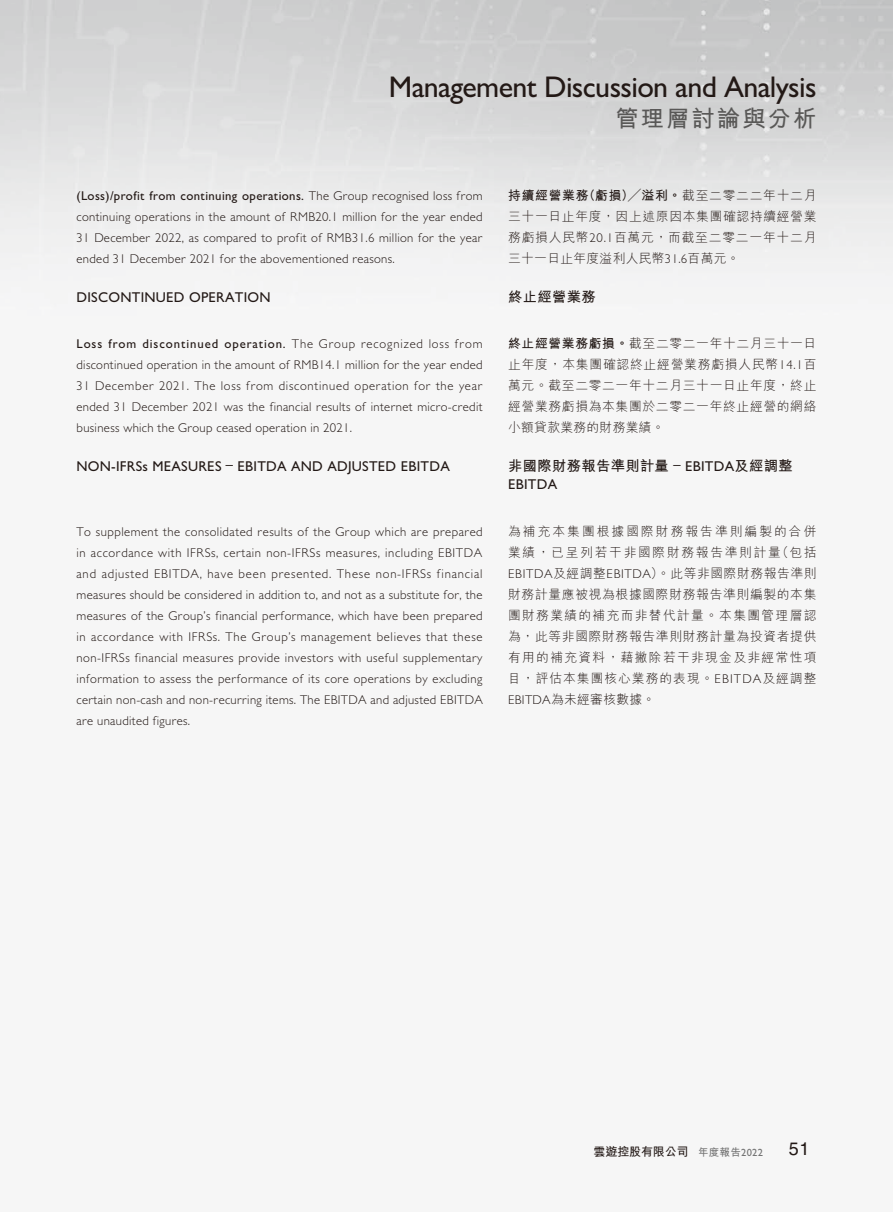
<style>
.page{position:relative;width:893px;height:1212px;background:#fff}
.page>*{position:absolute;margin:0;border:0;box-sizing:border-box;transform-origin:0 0}
.t1{font:500 30px "Gill Sans";letter-spacing:-.02em;color:#231916}
.t2{font:700 23.25px "M Hei HK";letter-spacing:.095em;color:#595857}
.t3{font:18px "Helvetica LT Std";color:#231916}
.t4{font:500 14.25px "Gill Sans";letter-spacing:.02em;color:#231916}
.t5{font:700 14.25px "M Hei HK";letter-spacing:.03em;color:#231916}
.t6{font:300 12.75px/21px "Gill Sans";letter-spacing:.025em;color:#231916;text-align:justify}
.t7{font:300 12.75px/21px "M Hei HK";letter-spacing:.055em;color:#231916;text-align:justify}
.t8{font:700 12px "M Hei HK";letter-spacing:-.01em;color:#231916}
.s1{font-weight:500}
.s2{font-weight:700}
.s3{font-family:"Gill Sans"}
.s4{font-family:"Gill Sans";font-weight:500}
.s5{font-size:10.5px;color:#727272}
.s6{font-family:"Gill Sans";font-weight:500;font-size:10.5px;color:#727272}
</style>
<div class="page">
<h1 class="t1" style="left:389px;top:69px;width:429px">Management Discussion and Analysis</h1>
<h2 class="t2" style="left:615px;top:102px;width:203px">管理層討論與分析</h2>
<p class="t6" style="left:77px;top:185px;width:408px"><span class="s1">(Loss)/profit from continuing operations.</span> The Group recognised loss from continuing operations in the amount of RMB20.1 million for the year ended 31 December 2022, as compared to profit of RMB31.6 million for the year ended 31 December 2021 for the abovementioned reasons.</p>
<p class="t4" style="left:77px;top:289px;width:196px">DISCONTINUED OPERATION</p>
<p class="t6" style="left:77px;top:333px;width:408px"><span class="s1">Loss from discontinued operation.</span> The Group recognized loss from discontinued operation in the amount of RMB14.1 million for the year ended 31 December 2021. The loss from discontinued operation for the year ended 31 December 2021 was the financial results of internet micro-credit business which the Group ceased operation in 2021.</p>
<p class="t4" style="left:77px;top:458px;width:375px">NON-IFRSs MEASURES – EBITDA AND ADJUSTED EBITDA</p>
<p class="t6" style="left:77px;top:521px;width:408px">To supplement the consolidated results of the Group which are prepared in accordance with IFRSs, certain non-IFRSs measures, including EBITDA and adjusted EBITDA, have been presented. These non-IFRSs financial measures should be considered in addition to, and not as a substitute for, the measures of the Group’s financial performance, which have been prepared in accordance with IFRSs. The Group’s management believes that these non-IFRSs financial measures provide investors with useful supplementary information to assess the performance of its core operations by excluding certain non-cash and non-recurring items. The EBITDA and adjusted EBITDA are unaudited figures.</p>
<p class="t7" style="left:508px;top:185px;width:310px"><span class="s2">持續經營業務（虧損）╱溢利。</span>截至二零二二年十二月三十一日止年度，因上述原因本集團確認持續經營業務虧損人民幣<span class="s3">20.1</span>百萬元，而截至二零二一年十二月三十一日止年度溢利人民幣<span class="s3">31.6</span>百萬元。</p>
<p class="t5" style="left:508px;top:286px;width:89px">終止經營業務</p>
<p class="t7" style="left:508px;top:333px;width:310px"><span class="s2">終止經營業務虧損。</span>截至二零二一年十二月三十一日止年度，本集團確認終止經營業務虧損人民幣<span class="s3">14.1</span>百萬元。截至二零二一年十二月三十一日止年度，終止經營業務虧損為本集團於二零二一年終止經營的網絡小額貸款業務的財務業績。</p>
<p class="t5" style="left:508px;top:456px;width:286px">非國際財務報告準則計量 <span class="s4">– EBITDA</span>及經調整</p>
<p class="t4" style="left:508px;top:476px;width:51px">EBITDA</p>
<p class="t7" style="left:508px;top:520px;width:310px">為補充本集團根據國際財務報告準則編製的合併業績，已呈列若干非國際財務報告準則計量（包括<span class="s3">EBITDA</span>及經調整<span class="s3">EBITDA</span>）。此等非國際財務報告準則財務計量應被視為根據國際財務報告準則編製的本集團財務業績的補充而非替代計量。本集團管理層認為，此等非國際財務報告準則財務計量為投資者提供有用的補充資料，藉撇除若干非現金及非經常性項目，評估本集團核心業務的表現。<span class="s3">EBITDA</span>及經調整<span class="s3">EBITDA</span>為未經審核數據。</p>
<p class="t8" style="left:594px;top:1143px;width:171px">雲遊控股有限公司 <span class="s5">年度報告</span><span class="s6">2022</span></p>
<h3 class="t3" style="left:789px;top:1138px;width:22px">51</h3>
</div>
